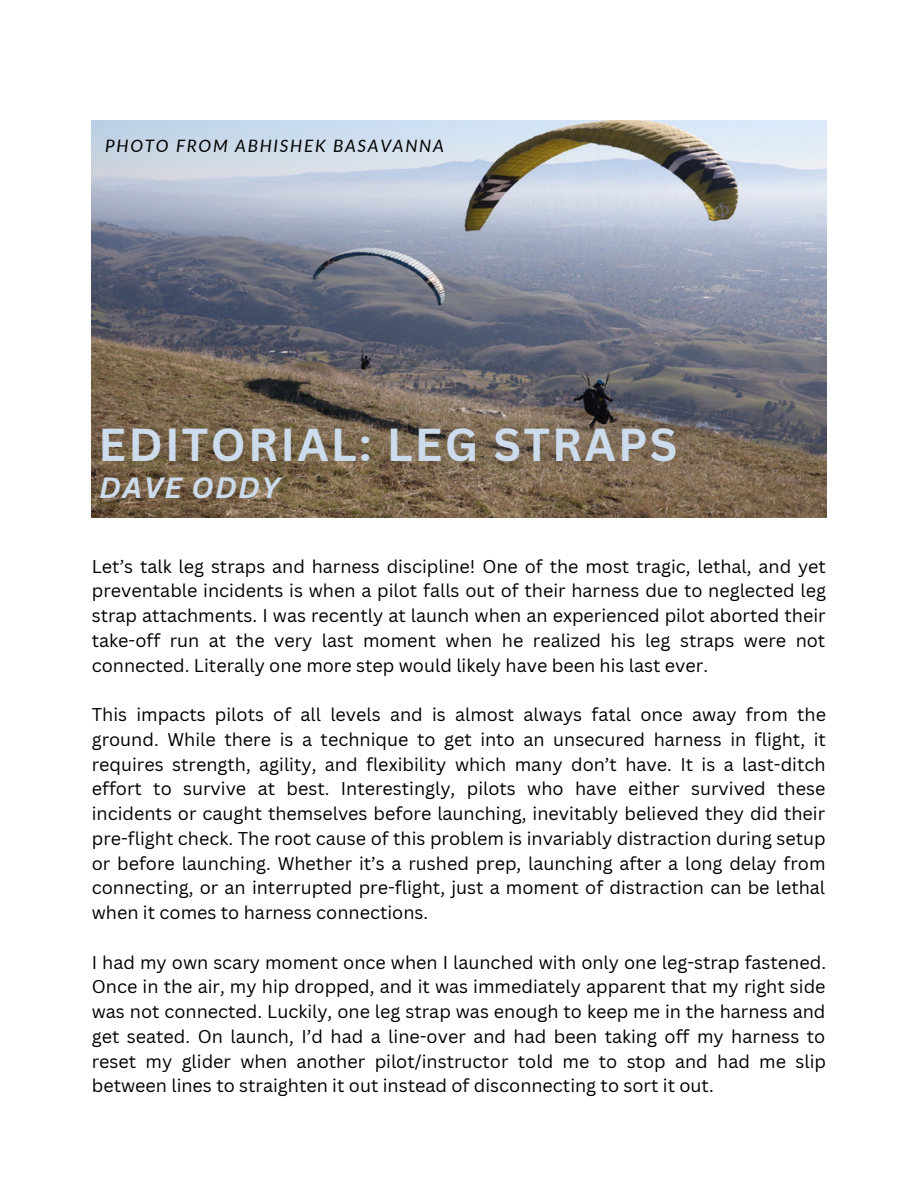
<style>
.page{position:relative;width:918px;height:1188px;background:#fff}
.page>*{position:absolute;margin:0;border:0;box-sizing:border-box;transform-origin:0 0}
.t1{font:700 45px "Canva Sans";letter-spacing:.05em;color:#ccdced}
.t2{font:italic 700 28.5px "Canva Sans";letter-spacing:.05em;color:#ccdced}
.t3{font:18px/24.8px "Canva Sans";color:#000;text-align:justify}
.t4{font:italic 17.1px "Lato";letter-spacing:.1em;color:#000}
</style>
<div class="page">
<img style="left:92px;top:120px;width:734px;height:397px">
<p class="t4" style="left:105px;top:136px;width:340px">PHOTO FROM ABHISHEK BASAVANNA</p>
<h1 class="t1" style="left:99px;top:413px;width:580px">EDITORIAL: LEG STRAPS</h1>
<h2 class="t2" style="left:99px;top:467px;width:182px">DAVE ODDY</h2>
<p class="t3" style="left:92px;top:553px;width:736px">Let’s talk leg straps and harness discipline! One of the most tragic, lethal, and yet preventable incidents is when a pilot falls out of their harness due to neglected leg strap attachments. I was recently at launch when an experienced pilot aborted their take-off run at the very last moment when he realized his leg straps were not connected. Literally one more step would likely have been his last ever.</p>
<p class="t3" style="left:92px;top:702px;width:736px">This impacts pilots of all levels and is almost always fatal once away from the ground. While there is a technique to get into an unsecured harness in flight, it requires strength, agility, and flexibility which many don’t have. It is a last-ditch effort to survive at best. Interestingly, pilots who have either survived these incidents or caught themselves before launching, inevitably believed they did their pre-flight check. The root cause of this problem is invariably distraction during setup or before launching. Whether it’s a rushed prep, launching after a long delay from connecting, or an interrupted pre-flight, just a moment of distraction can be lethal when it comes to harness connections.</p>
<p class="t3" style="left:92px;top:949px;width:736px">I had my own scary moment once when I launched with only one leg-strap fastened.<br>Once in the air, my hip dropped, and it was immediately apparent that my right side was not connected. Luckily, one leg strap was enough to keep me in the harness and get seated. On launch, I’d had a line-over and had been taking off my harness to reset my glider when another pilot/instructor told me to stop and had me slip between lines to straighten it out instead of disconnecting to sort it out.</p>
</div>
